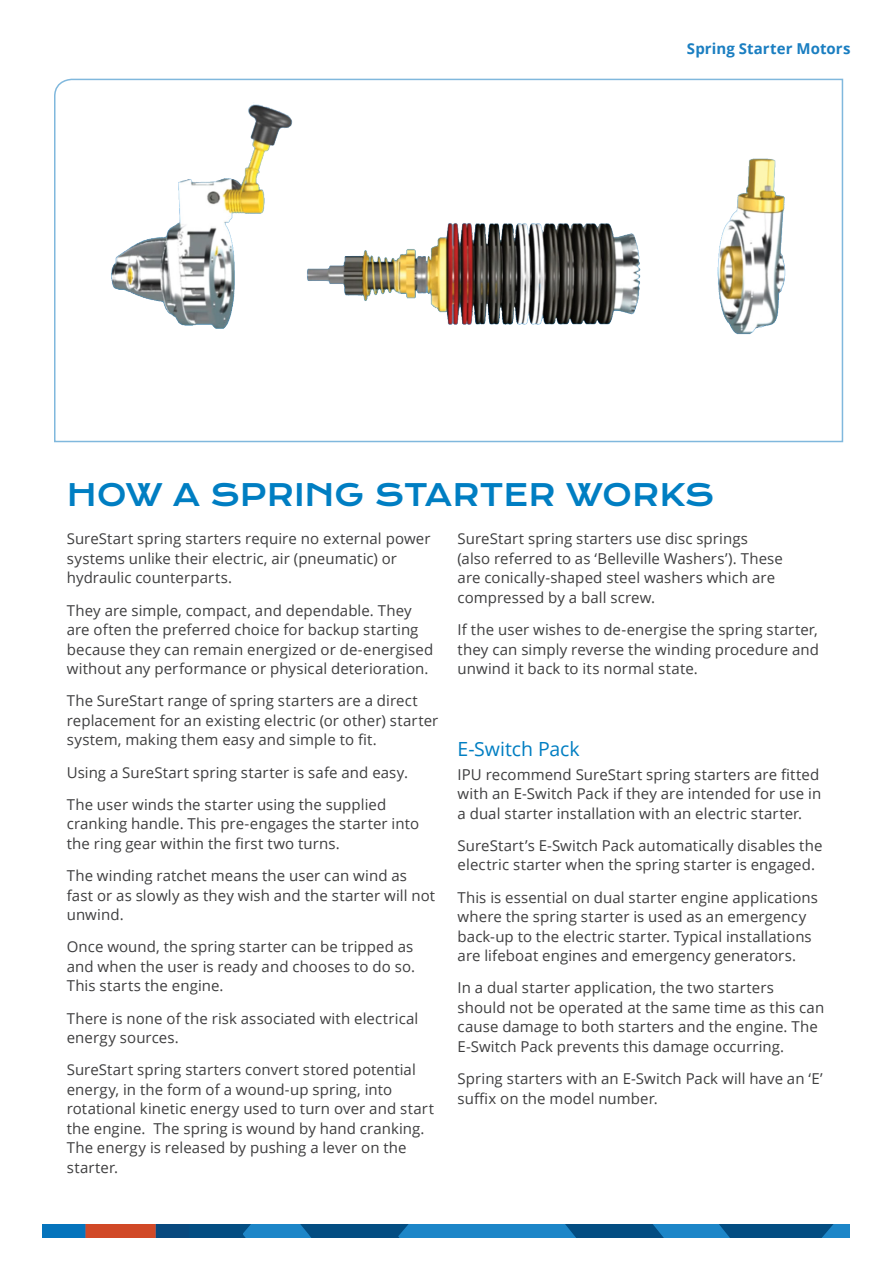
<style>
.page{position:relative;width:893px;height:1263px;background:#fff}
.page>*{position:absolute;margin:0;border:0;box-sizing:border-box;transform-origin:0 0}
.Heading_3{font:30px "Krona One";letter-spacing:-.005em;color:#007ec2}
.Heading_5{font:19.5px "Open Sans";letter-spacing:-.005em;color:#007ec2}
.t1{font:15px/19.5px "Open Sans";letter-spacing:.005em;color:#3e3e3f}
.t2{font:700 15px "Open Sans";letter-spacing:.005em;color:#1a7ec1}
</style>
<div class="page">
<svg style="left:189px;top:1225px;width:661px;height:13px;background:#0f68a3"></svg>
<div style="left:156px;top:1225px;width:33px;height:13px;background:#08497e"></div>
<div style="left:85px;top:1225px;width:71px;height:13px;background:#d14927"></div>
<div style="left:43px;top:1225px;width:42px;height:13px;background:#0574bc"></div>
<svg style="left:54px;top:78px;width:790px;height:365px"></svg>
<p class="t2" style="left:687px;top:38px;width:165px">Spring Starter Motors</p>
<p class="Heading_3" style="left:67px;top:476px;width:649px">HOW A SPRING STARTER WORKS</p>
<p class="t1" style="left:67px;top:529px;width:365px">SureStart spring starters require no external power systems unlike their electric, air (pneumatic) or hydraulic counterparts.</p>
<p class="t1" style="left:67px;top:600px;width:368px">They are simple, compact, and dependable. They are often the preferred choice for backup starting because they can remain energized or de-energised without any performance or physical deterioration.</p>
<p class="t1" style="left:67px;top:691px;width:373px">The SureStart range of spring starters are a direct replacement for an existing electric (or other) starter system, making them easy and simple to fit.</p>
<p class="t1" style="left:67px;top:762px;width:343px">Using a SureStart spring starter is safe and easy.</p>
<p class="t1" style="left:67px;top:794px;width:354px">The user winds the starter using the supplied cranking handle. This pre-engages the starter into the ring gear within the first two turns.</p>
<p class="t1" style="left:67px;top:865px;width:370px">The winding ratchet means the user can wind as fast or as slowly as they wish and the starter will not unwind.</p>
<p class="t1" style="left:67px;top:937px;width:350px;text-align:justify">Once wound, the spring starter can be tripped as and when the user is ready and chooses to do so.<br>This starts the engine.</p>
<p class="t1" style="left:67px;top:1008px;width:353px">There is none of the risk associated with electrical energy sources.</p>
<p class="t1" style="left:67px;top:1060px;width:369px">SureStart spring starters convert stored potential energy, in the form of a wound-up spring, into rotational kinetic energy used to turn over and start the engine. The spring is wound by hand cranking.<br>The energy is released by pushing a lever on the starter.</p>
<p class="t1" style="left:458px;top:529px;width:327px">SureStart spring starters use disc springs (also referred to as ‘Belleville Washers’). These are conically-shaped steel washers which are compressed by a ball screw.</p>
<p class="t1" style="left:458px;top:619px;width:363px;text-align:justify">If the user wishes to de-energise the spring starter, they can simply reverse the winding procedure and unwind it back to its normal state.</p>
<p class="Heading_5" style="left:458px;top:735px;width:124px">E-Switch Pack</p>
<p class="t1" style="left:458px;top:764px;width:365px">IPU recommend SureStart spring starters are fitted with an E-Switch Pack if they are intended for use in a dual starter installation with an electric starter.</p>
<p class="t1" style="left:458px;top:835px;width:366px">SureStart’s E-Switch Pack automatically disables the electric starter when the spring starter is engaged.</p>
<p class="t1" style="left:458px;top:887px;width:362px">This is essential on dual starter engine applications where the spring starter is used as an emergency back-up to the electric starter. Typical installations are lifeboat engines and emergency generators.</p>
<p class="t1" style="left:458px;top:978px;width:368px">In a dual starter application, the two starters should not be operated at the same time as this can cause damage to both starters and the engine. The E-Switch Pack prevents this damage occurring.</p>
<p class="t1" style="left:458px;top:1068px;width:367px">Spring starters with an E-Switch Pack will have an ‘E’ suffix on the model number.</p>
</div>
